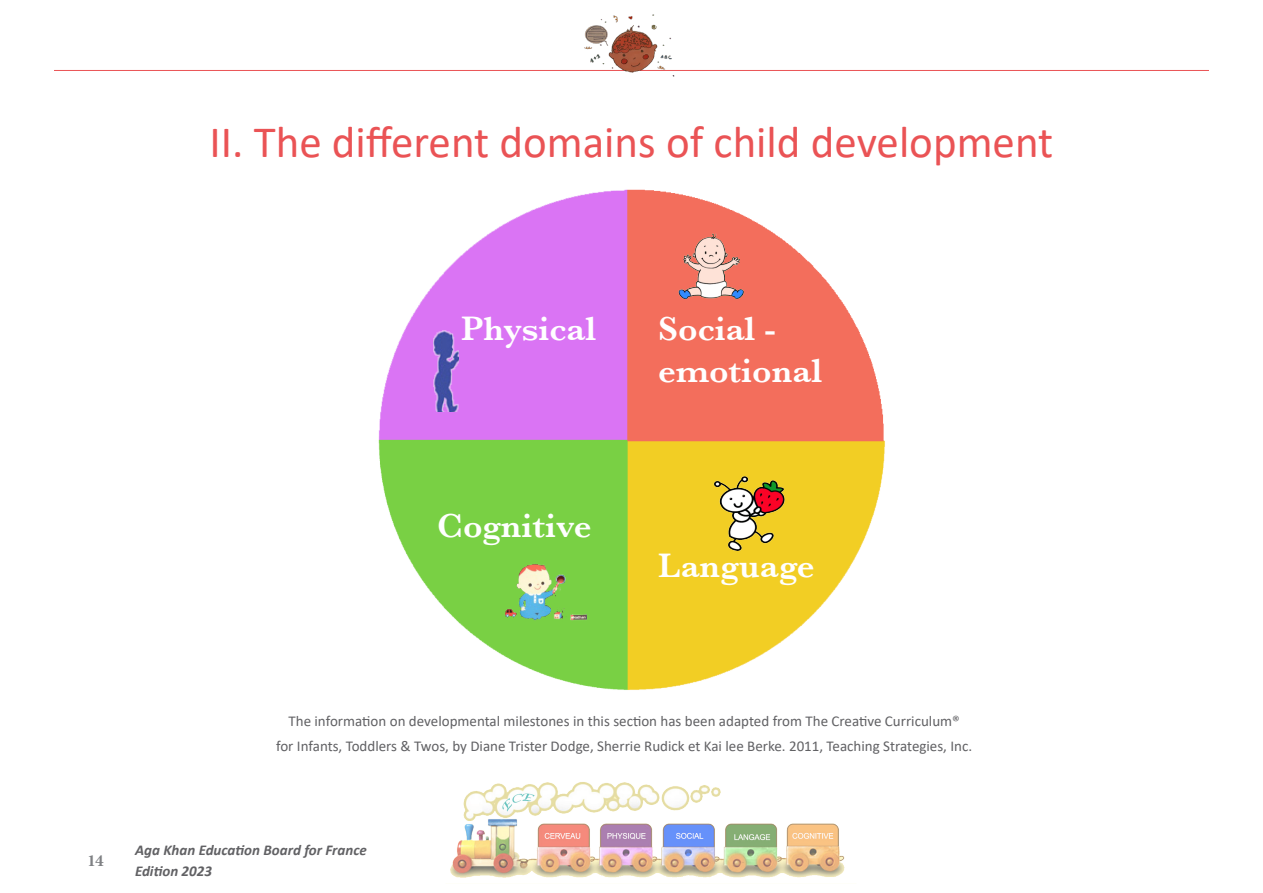
<style>
.page{position:relative;width:1263px;height:893px;background:#fff}
.page>*{position:absolute;margin:0;border:0;box-sizing:border-box;transform-origin:0 0}
.t1{font:45px "Calibri";color:#ea5355}
.t2{font:600 34.8px "Baskerville";color:#fff}
.t3{font:700 18px "Baskerville";color:#7f8184}
.Style_de_paragraphe{font:15px "Calibri";color:#616164}
.t4{font:italic 700 15px/21px "Calibri";color:#616164}
</style>
<div class="page">
<hr style="left:54px;top:70px;width:573px;height:1px;background:#ea5355">
<hr style="left:636px;top:70px;width:573px;height:1px;background:#ea5355">
<img style="left:584px;top:14px;width:91px;height:63px">
<img style="left:450px;top:782px;width:395px;height:96px">
<img style="left:378px;top:189px;width:507px;height:501px">
<img style="left:433px;top:331px;width:26px;height:81px">
<img style="left:649px;top:229px;width:131px;height:73px">
<img style="left:502px;top:561px;width:85px;height:65px">
<img style="left:710px;top:476px;width:76px;height:76px">
<p class="t1" style="left:210px;top:111px;width:845px">II. The different domains of child development</p>
<p class="t2" style="left:461px;top:308px;width:137px">Physical</p>
<p class="t2" style="left:437px;top:505px;width:156px">Cognitive</p>
<p class="t2" style="left:658px;top:308px;width:119px">Social -</p>
<p class="t2" style="left:658px;top:350px;width:166px">emotional</p>
<p class="t2" style="left:658px;top:546px;width:158px">Language</p>
<p class="Style_de_paragraphe" style="left:288px;top:710px;width:673px">The information on developmental milestones in this section has been adapted from The Creative Curriculum®</p>
<p class="Style_de_paragraphe" style="left:276px;top:736px;width:697px">for Infants, Toddlers &amp; Twos, by Diane Trister Dodge, Sherrie Rudick et Kai lee Berke. 2011, Teaching Strategies, Inc.</p>
<p class="t3" style="left:88px;top:852px;width:18px">14</p>
<p class="t4" style="left:135px;top:839px;width:233px">Aga Khan Education Board for France<br>Edition 2023</p>
</div>
